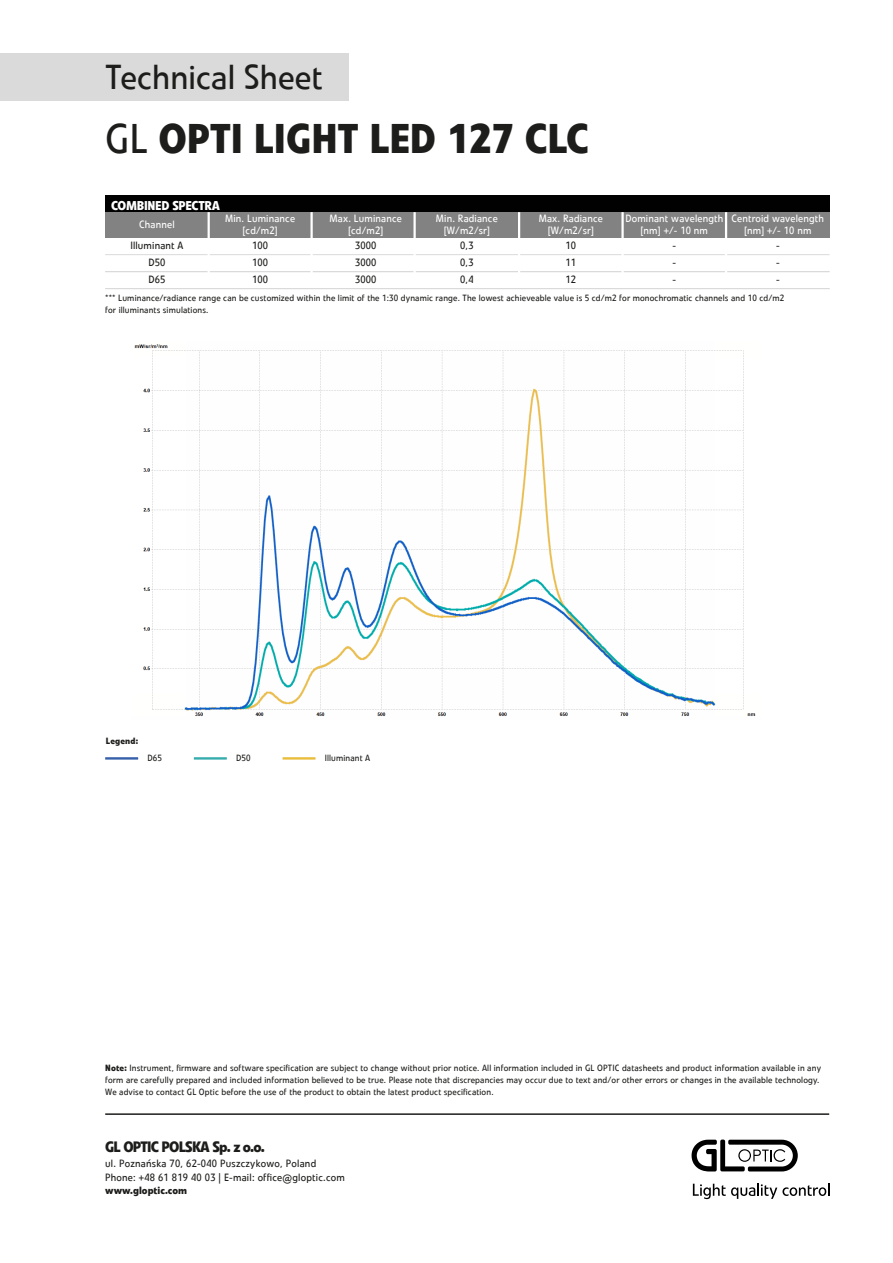
<style>
.page{position:relative;width:893px;height:1263px;background:#fff}
.page>*{position:absolute;margin:0;border:0;box-sizing:border-box;transform-origin:0 0}
.t1{font:700 41.4px "Veto Com";letter-spacing:-.005em;color:#1d1e1b}
.t2{font:34.5px "Veto Com";color:#1d1e1b}
.t3{font:700 15px "Veto Com";letter-spacing:-.055em;color:#1d1e1b}
.t4{font:700 12.75px "Veto Com";letter-spacing:-.02em;color:#fff}
.t5{font:10.5px/12px "Veto Com";letter-spacing:.015em;color:#fff;text-align:center}
.t6{font:10.5px/17px "Veto Com";letter-spacing:.02em;color:#1d1e1b;text-align:justify}
.t7{font:700 10.5px "Veto Com";color:#1d1e1b}
.t8{font:9px/12px "Veto Com";letter-spacing:.015em;color:#1d1e1b}
.t9{font:9px "Veto Com";letter-spacing:.015em;color:#1d1d1b}
.t10{font:700 9px "Veto Com";letter-spacing:.015em;color:#1d1d1b}
.s1{font-weight:400}
.s2{font-weight:700}
</style>
<div class="page">
<hr style="left:105px;top:757px;width:33px;height:3px;background:#3760ab">
<hr style="left:194px;top:757px;width:33px;height:3px;background:#37acad">
<hr style="left:283px;top:757px;width:32px;height:3px;background:#e8be3c">
<div style="left:0;top:54px;width:349px;height:47px;background:#dadada"></div>
<hr style="left:105px;top:1113px;width:724px;height:2px;background:#1d1e1b">
<svg style="left:692px;top:1139px;width:106px;height:32px"></svg>
<svg style="left:693px;top:1184px;width:136px;height:15px"></svg>
<div style="left:105px;top:196px;width:724px;height:17px;background:#010101"></div>
<div style="left:105px;top:212px;width:104px;height:26px;background:#828282"></div>
<div style="left:312px;top:212px;width:103px;height:26px;background:#828282"></div>
<div style="left:209px;top:212px;width:103px;height:26px;background:#828282"></div>
<div style="left:415px;top:212px;width:104px;height:26px;background:#828282"></div>
<div style="left:519px;top:212px;width:104px;height:26px;background:#828282"></div>
<div style="left:623px;top:212px;width:103px;height:26px;background:#828282"></div>
<div style="left:726px;top:212px;width:103px;height:26px;background:#828282"></div>
<hr style="left:105px;top:254px;width:724px;height:1px;background:#dadada">
<hr style="left:105px;top:271px;width:724px;height:1px;background:#dadada">
<hr style="left:105px;top:288px;width:724px;height:1px;background:#dadada">
<hr style="left:208px;top:212px;width:2px;height:75px;background:#fff">
<hr style="left:413px;top:212px;width:3px;height:73px;background:#fff">
<hr style="left:518px;top:212px;width:2px;height:74px;background:#fff">
<hr style="left:310px;top:212px;width:3px;height:72px;background:#fff">
<hr style="left:621px;top:212px;width:3px;height:70px;background:#fff">
<hr style="left:725px;top:212px;width:2px;height:73px;background:#fff">
<img style="left:134px;top:344px;width:622px;height:372px">
<h2 class="t2" style="left:105px;top:56px;width:219px">Technical Sheet</h2>
<h1 class="t1" style="left:105px;top:113px;width:485px"><span class="s1">GL</span> OPTI LIGHT LED 127 CLC</h1>
<h3 class="t4" style="left:111px;top:197px;width:111px">COMBINED SPECTRA</h3>
<p class="t6" style="left:130px;top:237px;width:55px;text-align:center">Illuminant A<br>D50<br>D65</p>
<p class="t5" style="left:139px;top:218px;width:37px">Channel</p>
<p class="t5" style="left:225px;top:212px;width:71px">Min. Luminance [cd/m2]</p>
<p class="t5" style="left:330px;top:213px;width:74px">Max. Luminance [cd/m2]</p>
<p class="t5" style="left:436px;top:212px;width:63px">Min. Radiance [W/m2/sr]</p>
<p class="t5" style="left:539px;top:212px;width:66px">Max. Radiance [W/m2/sr]</p>
<p class="t5" style="left:625px;top:212px;width:99px">Dominant wavelength [nm] +/- 10 nm</p>
<p class="t5" style="left:732px;top:212px;width:94px">Centroid wavelength [nm] +/- 10 nm</p>
<p class="t6" style="left:252px;top:237px;width:18px">100<br>100<br>100</p>
<p class="t6" style="left:355px;top:237px;width:23px">3000<br>3000<br>3000</p>
<p class="t6" style="left:460px;top:237px;width:15px">0,3<br>0,3<br>0,4</p>
<p class="t6" style="left:565px;top:237px;width:12px">10<br>11<br>12</p>
<p class="t6" style="left:672px;top:237px;width:5px">- - -</p>
<p class="t6" style="left:776px;top:237px;width:5px">- - -</p>
<p class="t8" style="left:105px;top:292px;width:681px">*** Luminance/radiance range can be customized within the limit of the 1:30 dynamic range. The lowest achieveable value is 5 cd/m2 for monochromatic channels and 10 cd/m2 for illuminants simulations.</p>
<p class="t10" style="left:106px;top:735px;width:34px">Legend:</p>
<p class="t9" style="left:147px;top:753px;width:16px">D65</p>
<p class="t9" style="left:236px;top:753px;width:16px">D50</p>
<p class="t9" style="left:325px;top:753px;width:47px">Illuminant A</p>
<p class="t8" style="left:105px;top:1062px;width:717px"><span class="s2">Note:</span> Instrument, firmware and software specification are subject to change without prior notice. All information included in GL OPTIC datasheets and product information available in any form are carefully prepared and included information believed to be true. Please note that discrepancies may occur due to text and/or other errors or changes in the available technology.<br>We advise to contact GL Optic before the use of the product to obtain the latest product specification.</p>
<h3 class="t3" style="left:105px;top:1138px;width:161px">GL OPTIC POLSKA Sp. z o.o.</h3>
<p class="t6" style="left:105px;top:1157px;width:241px;line-height:13.4px">ul. Poznańska 70, 62-040 Puszczykowo, Poland<br>Phone: +48 61 819 40 03 | E-mail: office@gloptic.com</p>
<p class="t7" style="left:105px;top:1183px;width:83px">www.gloptic.com</p>
</div>
